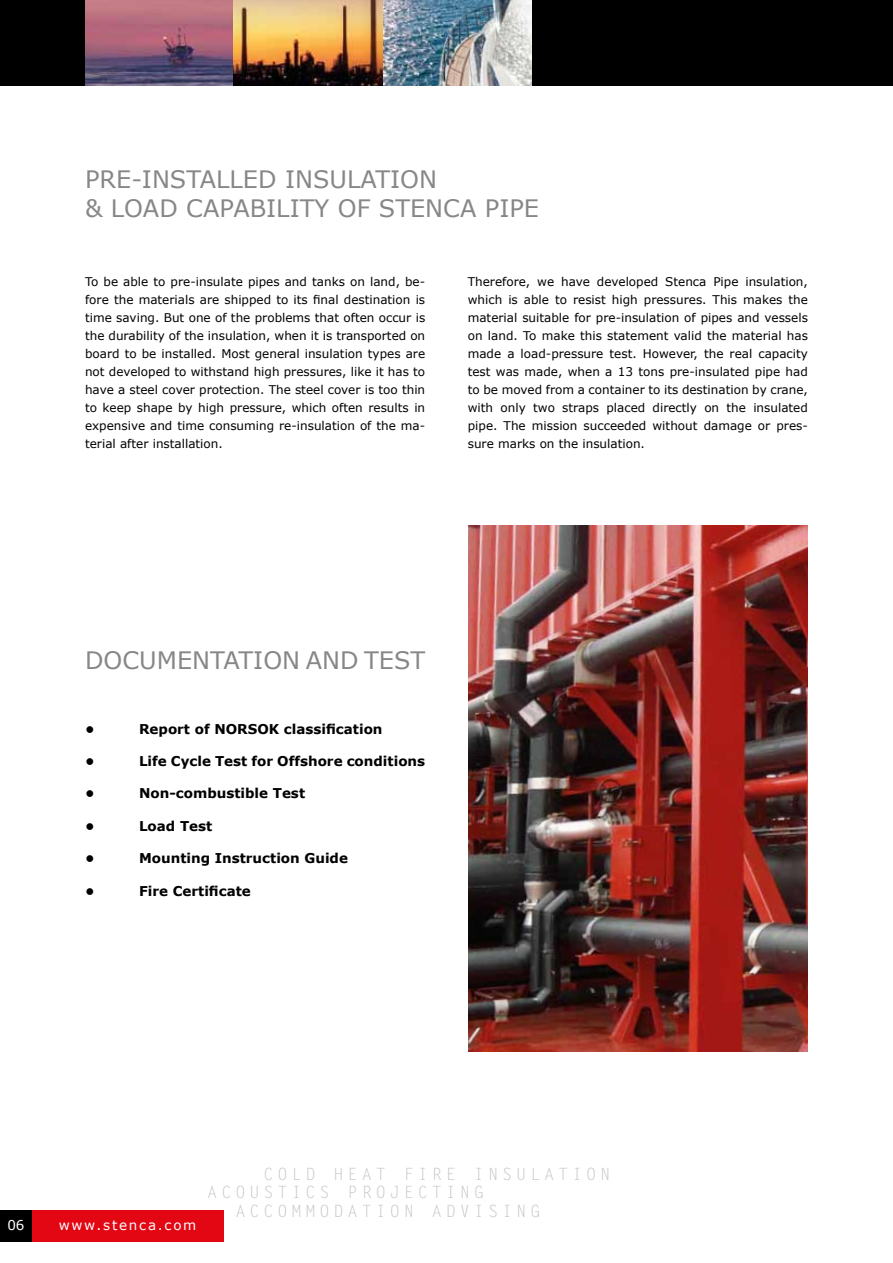
<style>
.page{position:relative;width:893px;height:1263px;background:#fff}
.page>*{position:absolute;margin:0;border:0;box-sizing:border-box;transform-origin:0 0}
.t1{font:24px "Verdana";color:#878787}
.t2{font:16.95px "Letter Gothic Std";letter-spacing:.23em;color:#c6c6c6}
.t3{font:700 13.5px "Verdana";color:#000}
.t4{font:13.5px "Verdana";letter-spacing:.13em;color:#fff}
.t5{font:12px/18px "Verdana";color:#000;text-align:justify}
</style>
<div class="page">
<div style="left:0;top:0;width:893px;height:85px;background:#000"></div>
<img style="left:85px;top:0;width:149px;height:85px">
<img style="left:383px;top:0;width:148px;height:85px">
<img style="left:234px;top:0;width:149px;height:85px">
<div style="left:0;top:1210px;width:32px;height:32px;background:#000"></div>
<div style="left:32px;top:1210px;width:191px;height:32px;background:#e30613"></div>
<img style="left:468px;top:525px;width:340px;height:526px">
<h1 class="t1" style="left:85px;top:163px;width:65px">Pre-installed</h1>
<h1 class="t1" style="left:285px;top:163px;width:15px">ins</h1>
<h1 class="t1" style="left:330px;top:163px;width:33px">ulation</h1>
<h1 class="t1" style="left:85px;top:192px;width:43px">&amp; load</h1>
<h1 class="t1" style="left:186px;top:192px;width:16px">capabilit</h1>
<h1 class="t1" style="left:315px;top:192px;width:98px">y of Stenca</h1>
<h1 class="t1" style="left:485px;top:192px;width:28px">Pipe</h1>
<p class="t5" style="left:85px;top:272px;width:342px">To be able to pre-insulate pipes and tanks on land, be&shy;fore the materials are shipped to its final destination is time saving. But one of the problems that often occur is the durability of the insulation, when it is transported on board to be installed. Most general insulation types are not developed to withstand high pressures, like it has to have a steel cover protection. The steel cover is too thin to keep shape by high pressure, which often results in expensive and time consuming re-insulation of the ma&shy;terial after installation.</p>
<p class="t5" style="left:468px;top:272px;width:342px">Therefore, we have developed Stenca Pipe insulation, which is able to resist high pressures. This makes the material suitable for pre-insulation of pipes and vessels on land. To make this statement valid the material has made a load-pressure test. However, the real capacity test was made, when a 13 tons pre-insulated pipe had to be moved from a container to its destination by crane, with only two straps placed directly on the insulated pipe. The mission succeeded without damage or pres&shy;sure marks on the insulation.</p>
<h1 class="t1" style="left:85px;top:643px;width:89px">Documentation</h1>
<h1 class="t1" style="left:306px;top:643px;width:19px">and</h1>
<h1 class="t1" style="left:364px;top:643px;width:31px">Test</h1>
<p class="t3" style="left:85px;top:719px;width:11px">•</p>
<p class="t3" style="left:139px;top:719px;width:245px">Report of NORSOK classification</p>
<p class="t3" style="left:85px;top:751px;width:11px">•</p>
<p class="t3" style="left:139px;top:751px;width:288px">Life Cycle Test for Offshore conditions</p>
<p class="t3" style="left:85px;top:784px;width:11px">•</p>
<p class="t3" style="left:139px;top:784px;width:168px">Non-combustible Test</p>
<p class="t3" style="left:85px;top:816px;width:11px">•</p>
<p class="t3" style="left:139px;top:816px;width:75px">Load Test</p>
<p class="t3" style="left:85px;top:849px;width:11px">•</p>
<p class="t3" style="left:139px;top:849px;width:210px">Mounting Instruction Guide</p>
<p class="t3" style="left:85px;top:881px;width:11px">•</p>
<p class="t3" style="left:139px;top:881px;width:113px">Fire Certificate</p>
<h2 class="t2" style="left:263px;top:1164px;width:335px">COLD HEAT FIRE I NSUL ATION</h2>
<p class="t4" style="left:7px;top:1215px;width:19px">06</p>
<p class="t4" style="left:59px;top:1215px;width:139px">www.stenca.com</p>
<h2 class="t2" style="left:207px;top:1183px;width:13px">ACO</h2>
<h2 class="t2" style="left:249px;top:1183px;width:236px">USTIC S PRO JEC TIN G</h2>
<h2 class="t2" style="left:235px;top:1201px;width:14px">ACCO</h2>
<h2 class="t2" style="left:291px;top:1201px;width:110px">MMOD ATION</h2>
<h2 class="t2" style="left:432px;top:1201px;width:110px">AD VISIN G</h2>
</div>
